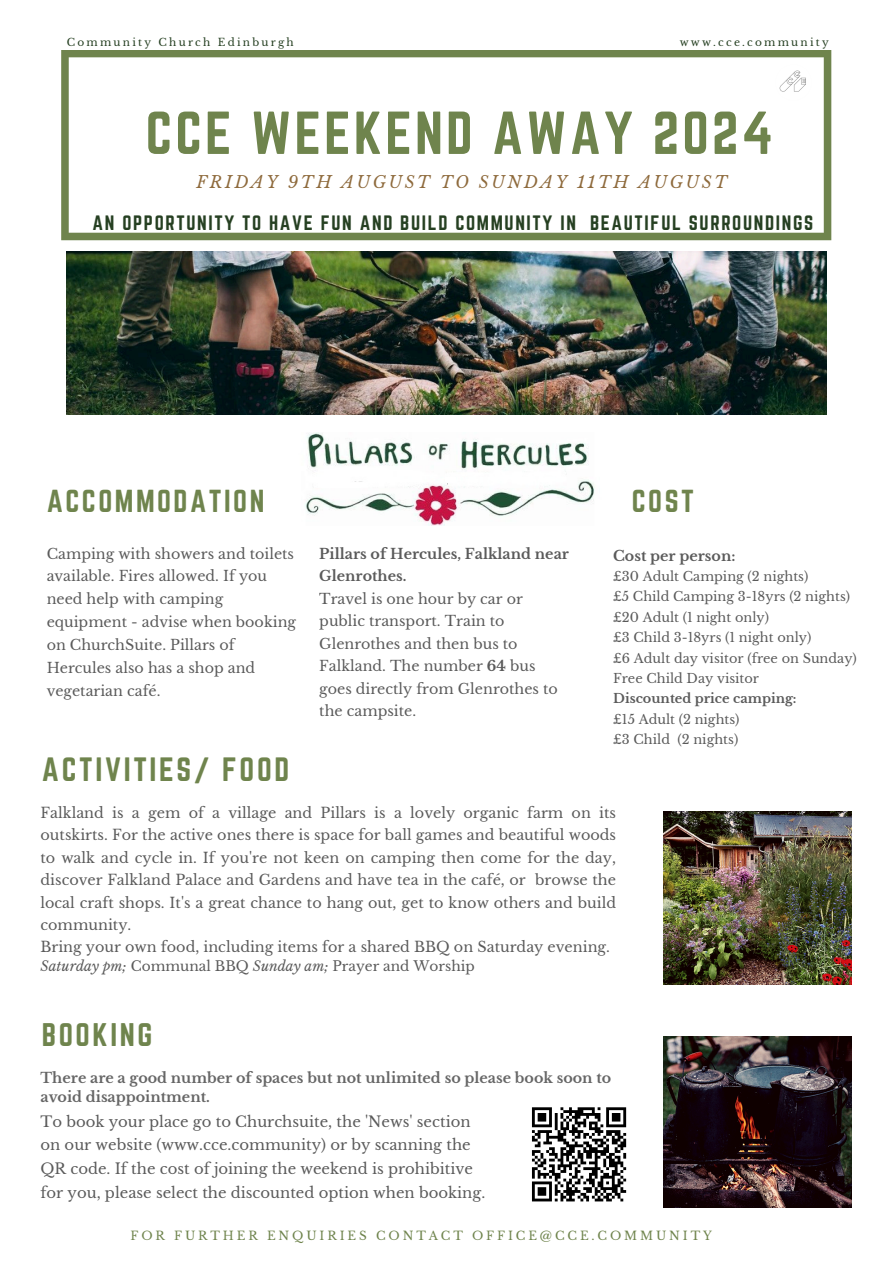
<style>
.page{position:relative;width:894px;height:1264px;background:#fff}
.page>*{position:absolute;margin:0;border:0;box-sizing:border-box;transform-origin:0 0}
.t1{font:52.95px "Norwester";letter-spacing:.06em;color:#6f844d}
.t2{font:29.55px "Norwester";letter-spacing:.09em;color:#6f844d}
.t3{font:28.65px "Norwester";letter-spacing:.09em;color:#6f844d}
.t4{font:27.9px "Norwester";letter-spacing:.09em;color:#6f844d}
.t5{font:18.15px "Norwester";letter-spacing:.09em;color:#264022}
.t6{font:italic 16.5px "Libre Baskerville";letter-spacing:.16em;color:#8e6a3c}
.t7{font:14.85px/23.5px "Libre Baskerville";color:#000}
.t8{font:14.4px/22.4px "Libre Baskerville";color:#000}
.t9{font:14.25px/22.8px "Libre Baskerville";color:#000}
.t10{font:700 14.25px/19.2px "Libre Baskerville";color:#666}
.t11{font:700 14.25px/22.5px "Libre Baskerville";color:#000}
.t12{font:13.65px "Libre Baskerville";color:#000}
.t13{font:12.9px/20.4px "Libre Baskerville";color:#000}
.t14{font:700 12.9px "Libre Baskerville";color:#000}
.t15{font:12px "Libre Baskerville";letter-spacing:.24em;color:#6f844d}
.t16{font:10.5px "Libre Baskerville";letter-spacing:.215em;color:#264022}
.s1{font-weight:700}
.s2{font-style:italic}
</style>
<div class="page">
<svg style="left:61px;top:50px;width:770px;height:190px"></svg>
<img style="left:66px;top:251px;width:759px;height:164px">
<img style="left:663px;top:1036px;width:188px;height:171px">
<img style="left:305px;top:433px;width:290px;height:92px">
<img style="left:663px;top:811px;width:188px;height:173px">
<img style="left:775px;top:64px;width:36px;height:37px;border-radius:50%">
<svg style="left:531px;top:1107px;width:96px;height:95px"></svg>
<h2 class="t16" style="left:67px;top:35px;width:228px">Community Church Edinburgh</h2>
<h2 class="t16" style="left:679px;top:35px;width:151px">www.cce.community</h2>
<p class="t1" style="left:146px;top:101px;width:629px">CCE WEEKEND AWAY 2024</p>
<p class="t6" style="left:196px;top:172px;width:532px">FRIDAY 9TH AUGUST TO SUNDAY 11TH AUGUST</p>
<h5 class="t5" style="left:93px;top:212px;width:722px">AN OPPORTUNITY TO HAVE FUN AND BUILD COMMUNITY IN BEAUTIFUL SURROUNDINGS</h5>
<p class="t4" style="left:47px;top:484px;width:219px">ACCOMMODATION</p>
<p class="t9" style="left:47px;top:542px;width:251px">Camping with showers and toilets available. Fires allowed. If you need help with camping equipment - advise when booking on ChurchSuite. Pillars of<br>Hercules also has a shop and vegetarian café.</p>
<p class="t11" style="left:319px;top:542px;width:251px">Pillars of Hercules, Falkland near<br>Glenrothes.</p>
<p class="t9" style="left:319px;top:587px;width:240px">Travel is one hour by car or public transport. Train to<br>Glenrothes and then bus to<br>Falkland. The number <span class="s1">64</span> bus goes directly from Glenrothes to the campsite.</p>
<h2 class="t2" style="left:42px;top:751px;width:249px">ACTIVITIES/ FOOD</h2>
<h3 class="t4" style="left:631px;top:484px;width:64px">COST</h3>
<p class="t11" style="left:613px;top:544px;width:124px">Cost per person:</p>
<p class="t13" style="left:613px;top:566px;width:245px">£30 Adult Camping (2 nights)<br>£5 Child Camping 3-18yrs (2 nights) £20 Adult (1 night only)<br>£3 Child 3-18yrs (1 night only)<br>£6 Adult day visitor (free on Sunday)<br>Free Child Day visitor</p>
<p class="t14" style="left:613px;top:691px;width:185px">Discounted price camping:</p>
<p class="t13" style="left:613px;top:709px;width:128px">£15 Adult (2 nights) £3 Child (2 nights)</p>
<p class="t8" style="left:40px;top:801px;width:577px">Falkland is a gem of a village and Pillars is a lovely organic farm on its outskirts. For the active ones there is space for ball games and beautiful woods to walk and cycle in. If you're not keen on camping then come for the day, discover Falkland Palace and Gardens and have tea in the café, or browse the local craft shops. It's a great chance to hang out, get to know others and build community.<br>Bring your own food, including items for a shared BBQ on Saturday evening.</p>
<p class="t12" style="left:40px;top:957px;width:435px"><span class="s2">Saturday pm;</span> Communal BBQ <span class="s2">Sunday am;</span> Prayer and Worship</p>
<h2 class="t3" style="left:42px;top:1017px;width:112px">BOOKING</h2>
<h5 class="t10" style="left:40px;top:1068px;width:572px">There are a good number of spaces but not unlimited so please book soon to avoid disappointment.</h5>
<p class="t7" style="left:40px;top:1109px;width:446px">To book your place go to Churchsuite, the 'News' section on our website (www.cce.community) or by scanning the QR code. If the cost of joining the weekend is prohibitive for you, please select the discounted option when booking.</p>
<h3 class="t15" style="left:130px;top:1228px;width:582px">FOR FURTHER ENQUIRIES CONTACT OFFICE@CCE.COMMUNITY</h3>
</div>
